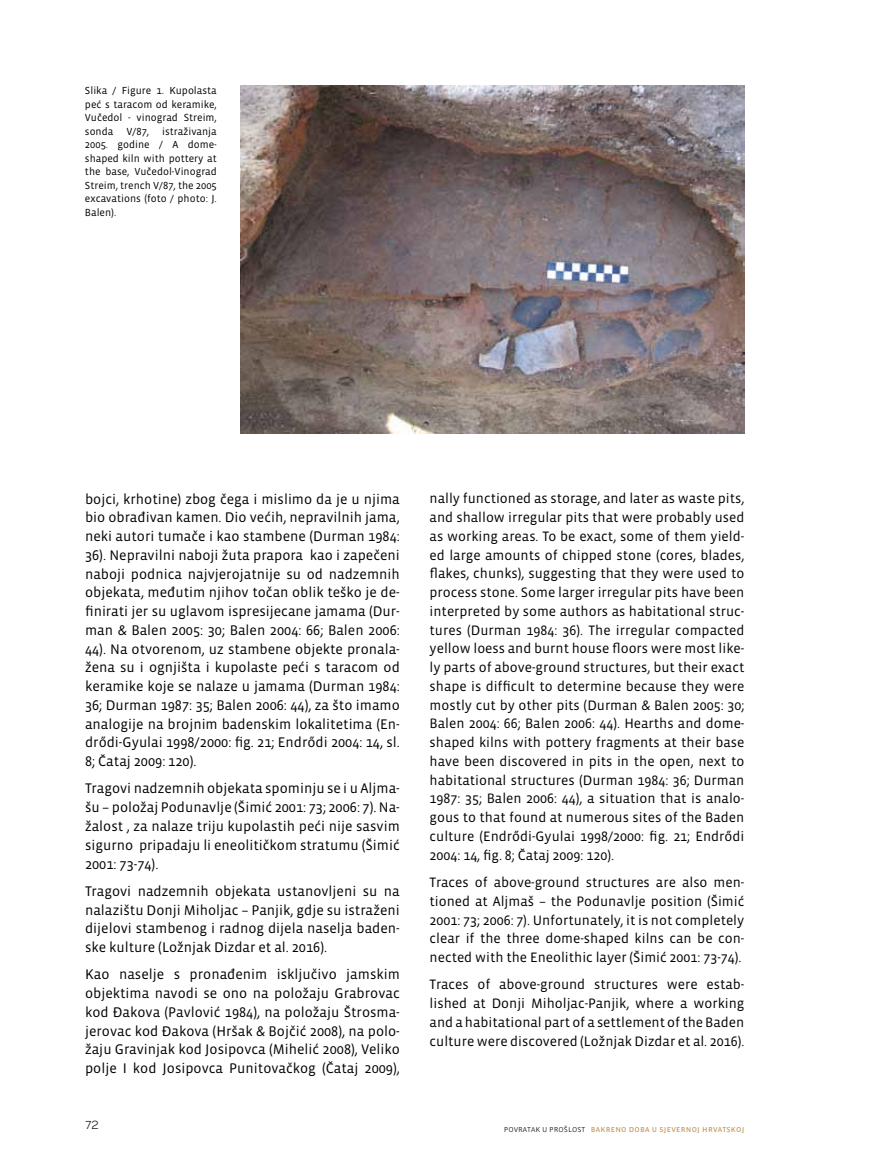
<style>
.page{position:relative;width:872px;height:1170px;background:#fff}
.page>*{position:absolute;margin:0;border:0;box-sizing:border-box;transform-origin:0 0}
.t1{font:14.25px/18.8px "Vista Sans OTCE";color:#000;text-align:justify}
.t2{font:13.95px/18.8px "Vista Sans OTCE";color:#000;text-align:justify}
.t3{font:10.5px/13.5px "Vista Sans OTCE";color:#000;text-align:justify}
.t4{font:10.5px "Polaris";color:#000}
.t5{font:9px "Vista Sans OTCE";letter-spacing:.025em;color:#c08d48}
.s1{font-weight:300;color:#000}
</style>
<div class="page">
<img style="left:240px;top:85px;width:504px;height:349px">
<p class="t3" style="left:85px;top:84px;width:133px">Slika / Figure 1. Kupolasta peć s taracom od keramike, Vučedol - vinograd Streim, sonda V/87, istraživanja 2005. godine / A dome&shy;shaped kiln with pottery at the base, Vučedol-Vinograd Streim, trench V/87, the 2005 excavations (foto / photo: J.<br>Balen).</p>
<p class="t1" style="left:85px;top:489px;width:316px">bojci, krhotine) zbog čega i mislimo da je u njima bio obrađivan kamen. Dio većih, nepravilnih jama, neki autori tumače i kao stambene (Durman 1984:<br>36). Nepravilni naboji žuta prapora kao i zapečeni naboji podnica najvjerojatnije su od nadzemnih objekata, međutim njihov točan oblik teško je de&shy;finirati jer su uglavom ispresijecane jamama (Dur&shy;man &amp; Balen 2005: 30; Balen 2004: 66; Balen 2006:<br>44). Na otvorenom, uz stambene objekte pronala&shy;žena su i ognjišta i kupolaste peći s taracom od keramike koje se nalaze u jamama (Durman 1984:<br>36; Durman 1987: 35; Balen 2006: 44), za što imamo analogije na brojnim badenskim lokalitetima (En&shy;drődi-Gyulai 1998/2000: fig. 21; Endrődi 2004: 14, sl.<br>8; Čataj 2009: 120).</p>
<p class="t1" style="left:85px;top:779px;width:316px">Tragovi nadzemnih objekata spominju se i u Aljma&shy;šu – položaj Podunavlje (Šimić 2001: 73; 2006: 7). Na&shy;žalost , za nalaze triju kupolastih peći nije sasvim sigurno pripadaju li eneolitičkom stratumu (Šimić 2001: 73-74).</p>
<p class="t1" style="left:85px;top:881px;width:316px">Tragovi nadzemnih objekata ustanovljeni su na nalazištu Donji Miholjac – Panjik, gdje su istraženi dijelovi stambenog i radnog dijela naselja baden&shy;ske kulture (Ložnjak Dizdar et al. 2016).</p>
<p class="t1" style="left:85px;top:965px;width:316px">Kao naselje s pronađenim isključivo jamskim objektima navodi se ono na položaju Grabrovac kod Đakova (Pavlović 1984), na položaju Štrosma&shy;jerovac kod Đakova (Hršak &amp; Bojčić 2008), na polo&shy;žaju Gravinjak kod Josipovca (Mihelić 2008), Veliko polje I kod Josipovca Punitovačkog (Čataj 2009),</p>
<p class="t2" style="left:429px;top:489px;width:316px">nally functioned as storage, and later as waste pits, and shallow irregular pits that were probably used as working areas. To be exact, some of them yield&shy;ed large amounts of chipped stone (cores, blades, flakes, chunks), suggesting that they were used to process stone. Some larger irregular pits have been interpreted by some authors as habitational struc&shy;tures (Durman 1984: 36). The irregular compacted yellow loess and burnt house floors were most like&shy;ly parts of above-ground structures, but their exact shape is difficult to determine because they were mostly cut by other pits (Durman &amp; Balen 2005: 30; Balen 2004: 66; Balen 2006: 44). Hearths and dome&shy;shaped kilns with pottery fragments at their base have been discovered in pits in the open, next to habitational structures (Durman 1984: 36; Durman 1987: 35; Balen 2006: 44), a situation that is analo&shy;gous to that found at numerous sites of the Baden culture (Endrődi-Gyulai 1998/2000: fig. 21; Endrődi 2004: 14, fig. 8; Čataj 2009: 120).</p>
<p class="t2" style="left:429px;top:872px;width:316px">Traces of above-ground structures are also men&shy;tioned at Aljmaš – the Podunavlje position (Šimić 2001: 73; 2006: 7). Unfortunately, it is not completely clear if the three dome-shaped kilns can be con&shy;nected with the Eneolithic layer (Šimić 2001: 73-74).</p>
<p class="t2" style="left:429px;top:975px;width:316px">Traces of above-ground structures were estab&shy;lished at Donji Miholjac-Panjik, where a working and a habitational part of a settlement of the Baden culture were discovered (Ložnjak Dizdar et al. 2016).</p>
<p class="t4" style="left:85px;top:1117px;width:15px">72</p>
<p class="t5" style="left:504px;top:1123px;width:242px"><span class="s1">povratak u prošlost</span> bakreno doba u sjevernoj hrvatskoj</p>
</div>
